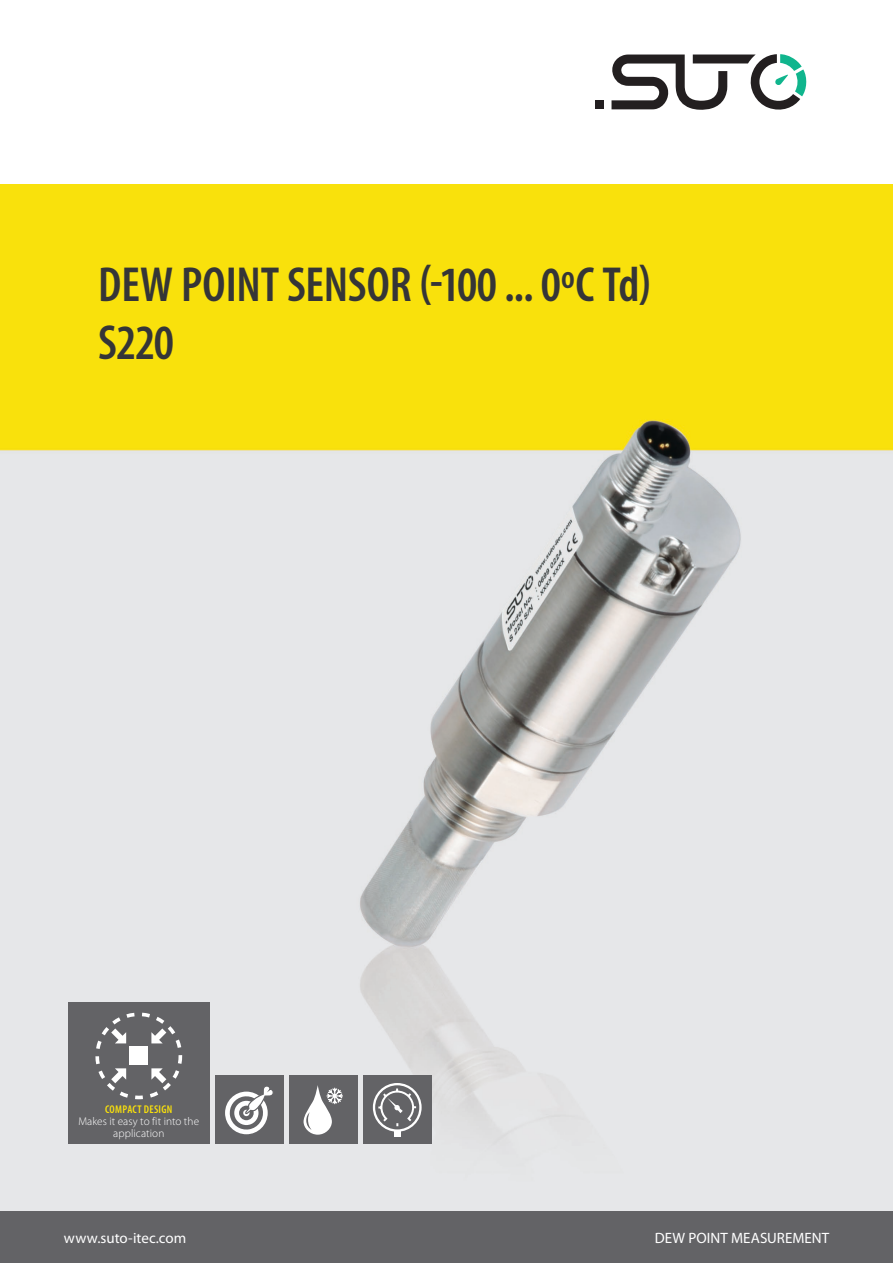
<style>
.page{position:relative;width:893px;height:1263px;background:#fff}
.page>*{position:absolute;margin:0;border:0;box-sizing:border-box;transform-origin:0 0}
.t1{font:600 condensed 49.5px/58.2px "Myriad Pro";letter-spacing:-.005em;color:#353537}
.t2{font:15px "Myriad Pro";letter-spacing:.005em;color:#fff}
.t3{font:300 11.25px/12px "Myriad Pro";letter-spacing:.005em;color:#fff;text-align:center}
.t4{font:600 condensed 11.25px "Myriad Pro";letter-spacing:.03em;color:#fae10b}
</style>
<div class="page">
<img style="left:0;top:185px;width:893px;height:1027px">
<div style="left:0;top:1212px;width:893px;height:51px;background:#636366"></div>
<svg style="left:611px;top:54px;width:196px;height:56px"></svg>
<div style="left:595px;top:100px;width:9px;height:9px;background:#231f20"></div>
<div style="left:68px;top:1002px;width:142px;height:142px;background:#636366"></div>
<div style="left:215px;top:1076px;width:68px;height:68px;background:#636366"></div>
<div style="left:289px;top:1076px;width:68px;height:68px;background:#636366"></div>
<div style="left:363px;top:1076px;width:68px;height:68px;background:#636366"></div>
<svg style="left:304px;top:1085px;width:39px;height:50px"></svg>
<svg style="left:225px;top:1086px;width:48px;height:48px"></svg>
<div style="left:373px;top:1083px;width:49px;height:49px;border:2px solid #fff;border-radius:50%"></div>
<div style="left:394px;top:1130px;width:6px;height:7px;background:#fff"></div>
<svg style="left:376px;top:1086px;width:42px;height:42px"></svg>
<svg style="left:135px;top:1095px;width:8px;height:4px"></svg>
<svg style="left:150px;top:1055px;width:32px;height:42px"></svg>
<svg style="left:95px;top:1056px;width:33px;height:42px"></svg>
<svg style="left:142px;top:1013px;width:39px;height:35px"></svg>
<svg style="left:96px;top:1013px;width:39px;height:36px"></svg>
<div style="left:129px;top:1046px;width:19px;height:19px;background:#fff"></div>
<h1 class="t1" style="left:98px;top:256px;width:554px">DEW POINT SENSOR (-100 ... 0ºC Td)<br>S220</h1>
<p class="t4" style="left:105px;top:1102px;width:69px">COMPACT DESIGN</p>
<p class="t3" style="left:78px;top:1115px;width:122px">Makes it easy to fit into the application</p>
<p class="t2" style="left:64px;top:1230px;width:124px">www.suto-itec.com</p>
<p class="t2" style="left:655px;top:1230px;width:176px">DEW POINT MEASUREMENT</p>
</div>
